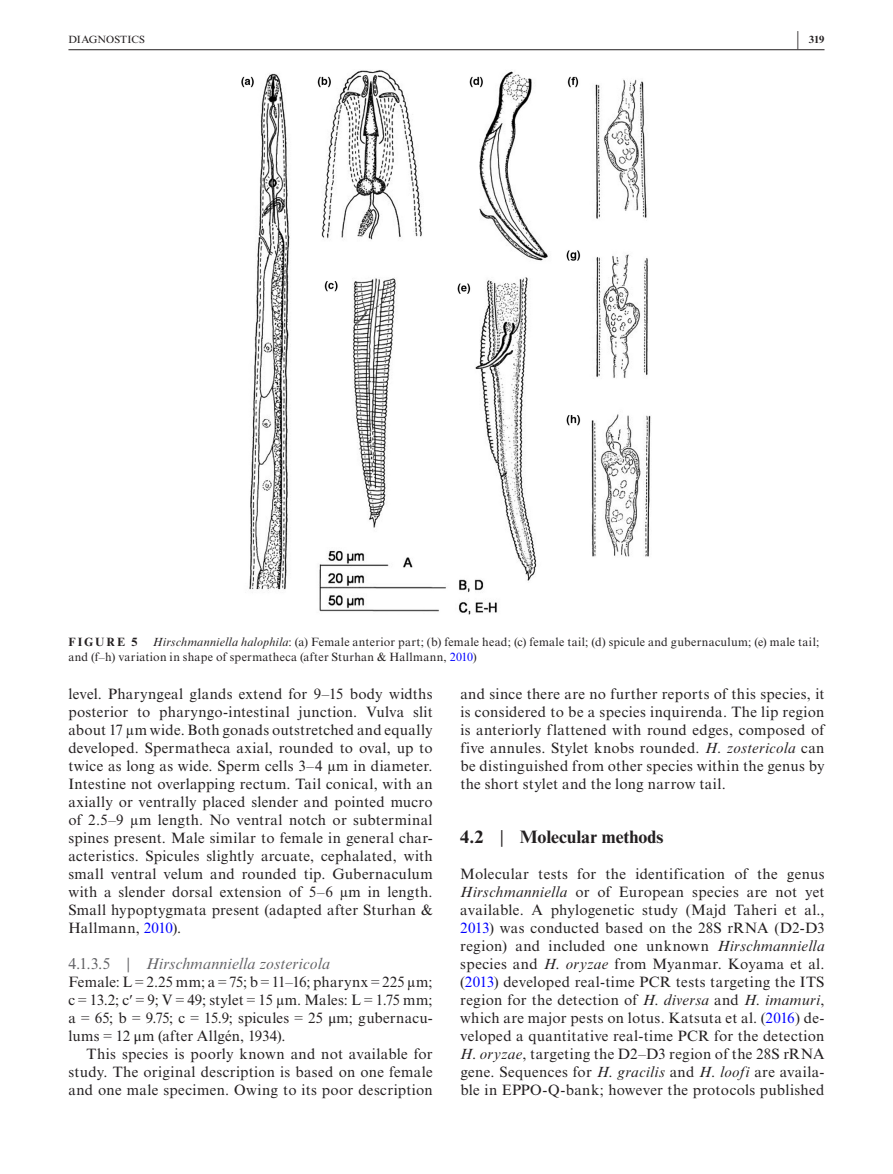
<style>
.page{position:relative;width:893px;height:1174px;background:#fff}
.page>*{position:absolute;margin:0;border:0;box-sizing:border-box;transform-origin:0 0}
.t1{font:700 18px "Times New Roman MT Std";color:#231f20}
.t2{font:italic 15.75px "Times New Roman MT Std";letter-spacing:.005em;color:#636366}
.t3{font:15px/18px "Times New Roman MT Std";letter-spacing:.02em;color:#231f20;text-align:justify}
.t4{font:12px/15px "Times New Roman MT Std";letter-spacing:.025em;color:#231f20}
.t5{font:700 12px "Times New Roman MT Std";letter-spacing:.175em;color:#231f20}
.t6{font:10.5px "Times New Roman MT Std";color:#231f20}
.t7{font:700 10.5px "Times New Roman MT Std";color:#231f20}
.s1{font-size:20.25px}
.s2{font-style:italic}
.s3{color:#00f}
.s4{font-family:"Times New Roman"}
.s5{font-style:normal}
.s6{font-family:"STIX"}
.s7{font-weight:400}
</style>
<div class="page">
<hr style="left:68px;top:49px;width:756px;height:1px;background:#231f20">
<img style="left:241px;top:70px;width:410px;height:544px">
<p class="t6" style="left:68px;top:33px;width:78px">DIAGNOSTICS</p>
<p class="t7" style="left:797px;top:33px;width:29px"><span class="s1">|</span> 319</p>
<p class="t4" style="left:68px;top:634px;width:752px;text-indent:85px"><span class="s2">Hirschmanniella halophila</span>: (a) Female anterior part; (b) female head; (c) female tail; (d) spicule and gubernaculum; (e) male tail; and (f–h) variation in shape of spermatheca (after Sturhan &amp; Hallmann, <span class="s3">2010</span>)</p>
<p class="t5" style="left:68px;top:634px;width:71px">FIGURE 5</p>
<p class="t3" style="left:68px;top:685px;width:366px">level. Pharyngeal glands extend for 9–15 body widths posterior to pharyngo--intestinal junction. Vulva slit about 17 <span class="s4">µ</span>m wide. Both gonads outstretched and equally developed. Spermatheca axial, rounded to oval, up to twice as long as wide. Sperm cells 3–4 <span class="s4">µ</span>m in diameter.<br>Intestine not overlapping rectum. Tail conical, with an axially or ventrally placed slender and pointed mucro of 2.5–9 <span class="s4">µ</span>m length. No ventral notch or subterminal spines present. Male similar to female in general char&shy;acteristics. Spicules slightly arcuate, cephalated, with small ventral velum and rounded tip. Gubernaculum with a slender dorsal extension of 5–6 <span class="s4">µ</span>m in length.<br>Small hypoptygmata present (adapted after Sturhan &amp; Hallmann, <span class="s3">2010</span>).</p>
<p class="t2" style="left:68px;top:955px;width:263px"><span class="s5">4.1.3.5</span> | Hirschmanniella zostericola</p>
<p class="t3" style="left:68px;top:973px;width:366px">Female: L <span class="s4">=</span> 2.25 mm; a <span class="s4">=</span> 75; b <span class="s4">=</span> 11–16; pharynx <span class="s4">=</span> 225 <span class="s4">µ</span>m; c <span class="s4">=</span> 13.2; c<span class="s4">′ =</span> 9; V <span class="s4">=</span> 49; stylet <span class="s4">=</span> 15 <span class="s4">µ</span>m. Males: L <span class="s4">=</span> 1.75 mm; a <span class="s4">=</span> 65; b <span class="s4">=</span> 9.75; c <span class="s4">=</span> 15.9; spicules <span class="s4">=</span> 25 <span class="s6">μ</span>m; gubernacu&shy;lums <span class="s4">=</span> 12 <span class="s6">μ</span>m (after Allgén, 1934).</p>
<p class="t3" style="left:68px;top:1045px;width:366px;text-indent:18px">This species is poorly known and not available for study. The original description is based on one female and one male specimen. Owing to its poor description</p>
<p class="t3" style="left:460px;top:685px;width:366px">and since there are no further reports of this species, it is considered to be a species inquirenda. The lip region is anteriorly flattened with round edges, composed of five annules. Stylet knobs rounded. <span class="s2">H</span>. <span class="s2">zostericola</span> can be distinguished from other species within the genus by the short stylet and the long narrow tail.</p>
<p class="t1" style="left:460px;top:826px;width:205px">4.2 <span class="s7">|</span> Molecular methods</p>
<p class="t3" style="left:460px;top:865px;width:366px">Molecular tests for the identification of the genus <span class="s2">Hirschmanniella</span> or of European species are not yet available. A phylogenetic study (Majd Taheri et al., <span class="s3">2013</span>) was conducted based on the 28S rRNA (D2--D3 region) and included one unknown <span class="s2">Hirschmanniella </span>species and <span class="s2">H</span>. <span class="s2">oryzae</span> from Myanmar. Koyama et al. (<span class="s3">2013</span>) developed real--time PCR tests targeting the ITS region for the detection of <span class="s2">H</span>. <span class="s2">diversa</span> and <span class="s2">H</span>. <span class="s2">imamuri</span>, which are major pests on lotus. Katsuta et al. (<span class="s3">2016</span>) de&shy;veloped a quantitative real--time PCR for the detection <span class="s2">H</span>. <span class="s2">oryzae</span>, targeting the D2–D3 region of the 28S rRNA gene. Sequences for <span class="s2">H</span>. <span class="s2">gracilis</span> and <span class="s2">H</span>. <span class="s2">loofi</span> are availa&shy;ble in EPPO--Q--bank; however the protocols published</p>
</div>
